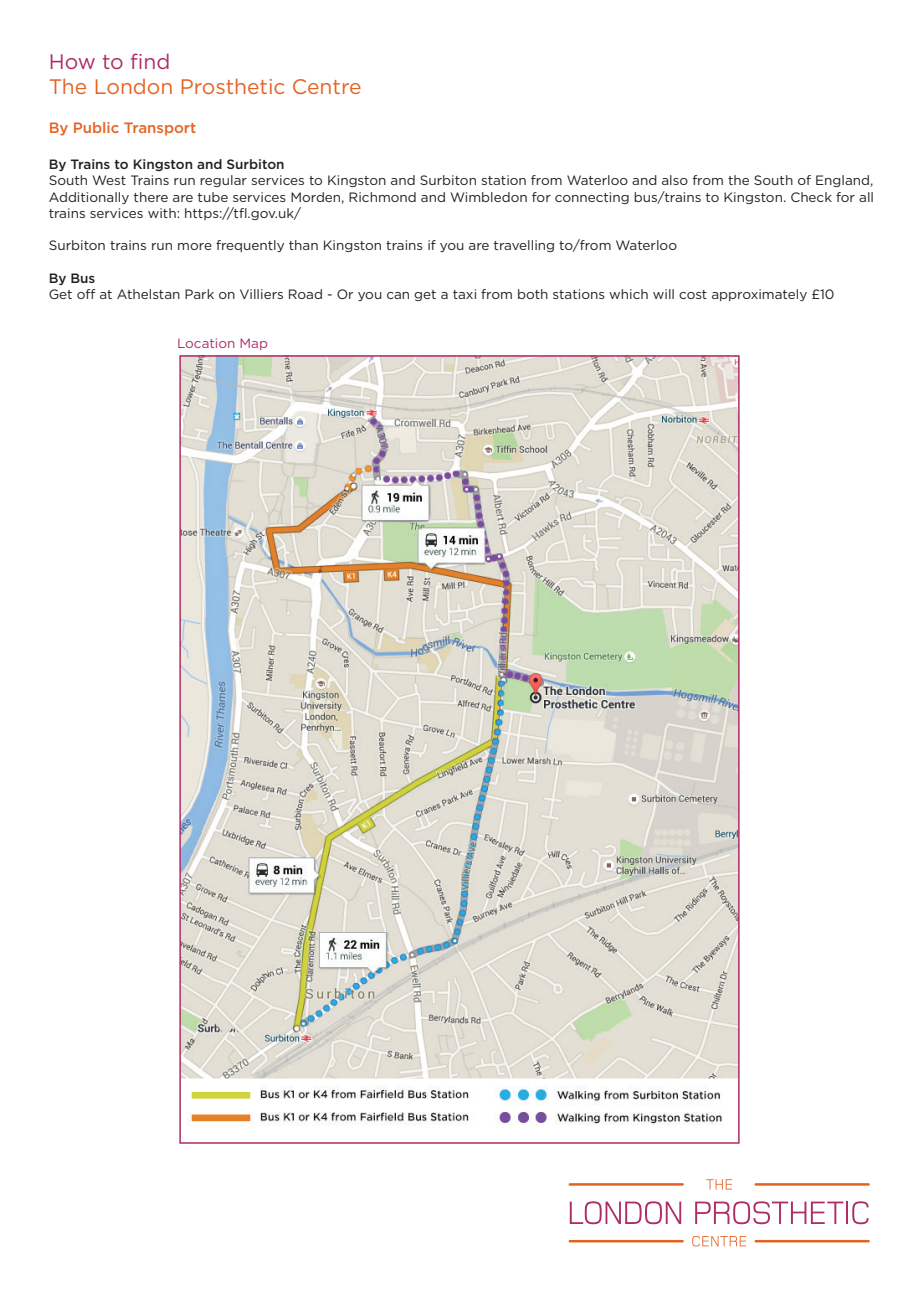
<style>
.page{position:relative;width:919px;height:1289px;background:#fff}
.page>*{position:absolute;margin:0;border:0;box-sizing:border-box;transform-origin:0 0}
.t1{font:21px "Gotham";color:#e56323}
.t2{font:21px "Gotham";letter-spacing:-.005em;color:#ad2d66}
.t3{font:500 15px "Gotham";color:#e56323}
.t4{font:13.5px/16.2px "Gotham";color:#231f20;text-align:justify}
.t5{font:500 13.5px "Gotham";color:#231f20}
.t6{font:13.5px "Gotham";color:#ad2d66}
</style>
<div class="page">
<svg style="left:569px;top:1201px;width:112px;height:23px"></svg>
<svg style="left:695px;top:1201px;width:148px;height:23px"></svg>
<hr style="left:846px;top:1201px;width:2px;height:22px;background:#ad2d66">
<svg style="left:852px;top:1201px;width:16px;height:23px"></svg>
<hr style="left:569px;top:1183px;width:113px;height:2px;background:#e26224">
<hr style="left:755px;top:1183px;width:113px;height:2px;background:#e26224">
<svg style="left:706px;top:1179px;width:26px;height:10px"></svg>
<hr style="left:569px;top:1239px;width:113px;height:3px;background:#e26224">
<hr style="left:755px;top:1239px;width:113px;height:3px;background:#e26224">
<svg style="left:692px;top:1235px;width:54px;height:11px"></svg>
<img style="left:182px;top:358px;width:554px;height:767px">
<h1 class="t2" style="left:49px;top:48px;width:123px">How to find</h1>
<h1 class="t1" style="left:49px;top:73px;width:314px">The London Prosthetic Centre</h1>
<p class="t3" style="left:49px;top:118px;width:149px">By Public Transport</p>
<p class="t5" style="left:49px;top:156px;width:237px">By Trains to Kingston and Surbiton</p>
<p class="t4" style="left:49px;top:172px;width:826px">South West Trains run regular services to Kingston and Surbiton station from Waterloo and also from the South of England, Additionally there are tube services Morden, Richmond and Wimbledon for connecting bus/trains to Kingston. Check for all trains services with: https://tfl.gov.uk/</p>
<p class="t4" style="left:49px;top:237px;width:629px">Surbiton trains run more frequently than Kingston trains if you are travelling to/from Waterloo</p>
<p class="t5" style="left:49px;top:269px;width:48px">By Bus</p>
<p class="t4" style="left:49px;top:286px;width:787px">Get off at Athelstan Park on Villiers Road - Or you can get a taxi from both stations which will cost approximately £10</p>
<p class="t6" style="left:177px;top:334px;width:92px">Location Map</p>
</div>
